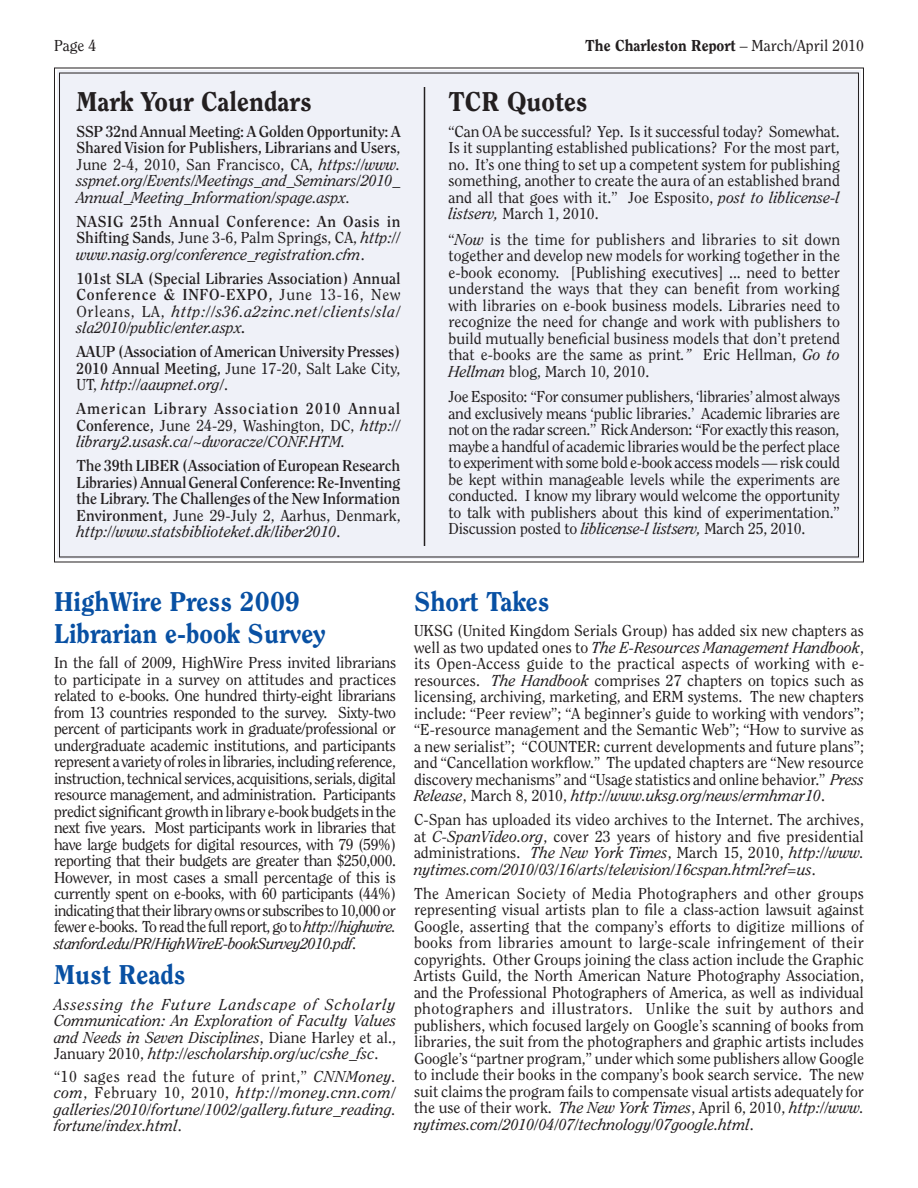
<style>
.page{position:relative;width:918px;height:1188px;background:#fff}
.page>*{position:absolute;margin:0;border:0;box-sizing:border-box;transform-origin:0 0}
.t1{font:800 27px/32.4px "Clearface";color:#0850a3}
.t2{font:800 27px "Clearface";color:#231f20}
.t3{font:15.75px/16.5px "Clearface";color:#231f20;text-align:justify}
.t4{font:700 15.75px/16.5px "Clearface";color:#231f20;text-align:justify}
.t5{font:italic 15.75px/16.5px "Clearface";color:#231f20;text-align:justify}
.t6{font:800 15.75px "Clearface";color:#231f20}
.s1{font-weight:400}
.s2{font-style:italic}
.s3{font-weight:700;font-style:normal}
.s4{font-style:normal}
.s5{font-weight:400;font-style:italic}
</style>
<div class="page">
<div style="left:54px;top:67px;width:810px;height:496px;background:#eff1f8"></div>
<hr style="left:424px;top:87px;width:1px;height:459px;background:#231f20">
<p class="t3" style="left:54px;top:37px;width:44px">Page 4</p>
<p class="t6" style="left:585px;top:36px;width:280px">The Charleston Report <span class="s1">– March/April 2010</span></p>
<h1 class="t2" style="left:448px;top:85px;width:141px">TCR Quotes</h1>
<p class="t3" style="left:448px;top:123px;width:393px">“Can OA be successful? Yep. Is it successful today? Somewhat.<br>Is it supplanting established publications? For the most part, no. It’s one thing to set up a competent system for publishing something, another to create the aura of an established brand and all that goes with it.” Joe Esposito, <span class="s2">post to liblicense-l listserv,</span> March 1, 2010.</p>
<p class="t3" style="left:448px;top:231px;width:393px">“<span class="s2">Now</span> is the time for publishers and libraries to sit down together and develop new models for working together in the e-book economy. [Publishing executives] ... need to better understand the ways that they can benefit from working with libraries on e-book business models. Libraries need to recognize the need for change and work with publishers to build mutually beneficial business models that don’t pretend that e-books are the same as print<span class="s2">.”</span> Eric Hellman, <span class="s2">Go to Hellman</span> blog, March 10, 2010.</p>
<p class="t3" style="left:448px;top:388px;width:393px">Joe Esposito: “For consumer publishers, ‘libraries’ almost always and exclusively means ‘public libraries.’ Academic libraries are not on the radar screen.” Rick Anderson: “For exactly this reason, maybe a handful of academic libraries would be the perfect place to experiment with some bold e-book access models — risk could be kept within manageable levels while the experiments are conducted. I know my library would welcome the opportunity to talk with publishers about this kind of experimentation.” Discussion posted to <span class="s2">liblicense-l listserv,</span> March 25, 2010.</p>
<h1 class="t2" style="left:76px;top:85px;width:237px">Mark Your Calendars</h1>
<p class="t5" style="left:76px;top:123px;width:326px"><span class="s3">SSP 32nd Annual Meeting: A Golden Opportunity: A Shared Vision for Publishers, Librarians and Users</span><span class="s4">, June 2-4, 2010, San Francisco, CA,</span> https://www. sspnet.org/Events/Meetings_and_Seminars/2010_ Annual_Meeting_Information/spage.aspx.</p>
<p class="t4" style="left:76px;top:213px;width:326px">NASIG 25th Annual Conference: An Oasis in Shifting Sands<span class="s1">, June 3-6, Palm Springs, CA,</span> <span class="s5">http:// www.nasig.org/conference_registration.cfm</span><span class="s1">.</span></p>
<p class="t4" style="left:76px;top:270px;width:326px">101st SLA (Special Libraries Association) Annual Conference &amp; INFO-EXPO, <span class="s1">June 13-16, New Orleans, LA,</span> <span class="s5">http://s36.a2zinc.net/clients/sla/ sla2010/public/enter.aspx</span><span class="s2">.</span></p>
<p class="t4" style="left:76px;top:343px;width:326px">AAUP (Association of American University Presses)<br>2010 Annual Meeting, <span class="s1">June 17-20, Salt Lake City, UT,</span> <span class="s5">http://aaupnet.org/</span><span class="s1">.</span></p>
<p class="t4" style="left:76px;top:400px;width:325px">American Library Association 2010 Annual Conference, <span class="s1">June 24-29, Washington, DC,</span> <span class="s5">http:// library2.usask.ca/~dworacze/CONF.HTM.</span></p>
<p class="t4" style="left:76px;top:457px;width:326px">The 39th LIBER (Association of European Research Libraries) Annual General Conference: Re-Inventing the Library. The Challenges of the New Information Environment, <span class="s1">June 29-July 2, Aarhus, Denmark, </span><span class="s5">http://www.statsbiblioteket.dk/liber2010</span><span class="s1">.</span></p>
<h1 class="t1" style="left:54px;top:584px;width:273px">HighWire Press 2009<br>Librarian e-book Survey</h1>
<p class="t3" style="left:54px;top:654px;width:344px">In the fall of 2009, HighWire Press invited librarians to participate in a survey on attitudes and practices related to e-books. One hundred thirty-eight librarians from 13 countries responded to the survey. Sixty-two percent of participants work in graduate/professional or undergraduate academic institutions, and participants represent a variety of roles in libraries, including reference, instruction, technical services, acquisitions, serials, digital resource management, and administration. Participants predict significant growth in library e-book budgets in the next five years. Most participants work in libraries that have large budgets for digital resources, with 79 (59%) reporting that their budgets are greater than $250,000.<br>However, in most cases a small percentage of this is currently spent on e-books, with 60 participants (44%) indicating that their library owns or subscribes to 10,000 or fewer e-books. To read the full report, go to <span class="s2">http://highwire. stanford.edu/PR/HighWireE-bookSurvey2010.pdf</span>.</p>
<h1 class="t1" style="left:54px;top:958px;width:133px">Must Reads</h1>
<p class="t5" style="left:54px;top:996px;width:344px">Assessing the Future Landscape of Scholarly Communication: An Exploration of Faculty Values and Needs in Seven Disciplines<span class="s4">, Diane Harley et al., January 2010,</span> http://escholarship.org/uc/cshe_fsc<span class="s4">.</span></p>
<p class="t5" style="left:54px;top:1068px;width:343px"><span class="s4">“10 sages read the future of print,”</span> CNNMoney. com<span class="s4">, February 10, 2010,</span> http://money.cnn.com/ galleries/2010/fortune/1002/gallery.future_reading. fortune/index.html<span class="s4">.</span></p>
<h1 class="t1" style="left:414px;top:584px;width:137px">Short Takes</h1>
<p class="t3" style="left:414px;top:622px;width:452px">UKSG (United Kingdom Serials Group) has added six new chapters as well as two updated ones to <span class="s2">The E-Resources Management Handbook</span>, its Open-Access guide to the practical aspects of working with e&shy;resources. <span class="s2">The Handbook</span> comprises 27 chapters on topics such as licensing, archiving, marketing, and ERM systems. The new chapters include: “Peer review”; “A beginner’s guide to working with vendors”; “E-resource management and the Semantic Web”; “How to survive as a new serialist”; “COUNTER: current developments and future plans”; and “Cancellation workflow.” The updated chapters are “New resource discovery mechanisms” and “Usage statistics and online behavior.” <span class="s2">Press Release</span>, March 8, 2010, <span class="s2">http://www.uksg.org/news/ermhmar10</span>.</p>
<p class="t3" style="left:414px;top:811px;width:452px">C-Span has uploaded its video archives to the Internet. The archives, at <span class="s2">C-SpanVideo.org</span>, cover 23 years of history and five presidential administrations. <span class="s2">The New York Times</span>, March 15, 2010, <span class="s2">http://www. nytimes.com/2010/03/16/arts/television/16cspan.html?ref=us</span>.</p>
<p class="t3" style="left:414px;top:885px;width:452px">The American Society of Media Photographers and other groups representing visual artists plan to file a class-action lawsuit against Google, asserting that the company’s efforts to digitize millions of books from libraries amount to large-scale infringement of their copyrights. Other Groups joining the class action include the Graphic Artists Guild, the North American Nature Photography Association, and the Professional Photographers of America, as well as individual photographers and illustrators. Unlike the suit by authors and publishers, which focused largely on Google’s scanning of books from libraries, the suit from the photographers and graphic artists includes Google’s “partner program,” under which some publishers allow Google to include their books in the company’s book search service. The new suit claims the program fails to compensate visual artists adequately for the use of their work. <span class="s2">The New York Times</span>, April 6, 2010, <span class="s2">http://www. nytimes.com/2010/04/07/technology/07google.html</span>.</p>
</div>
